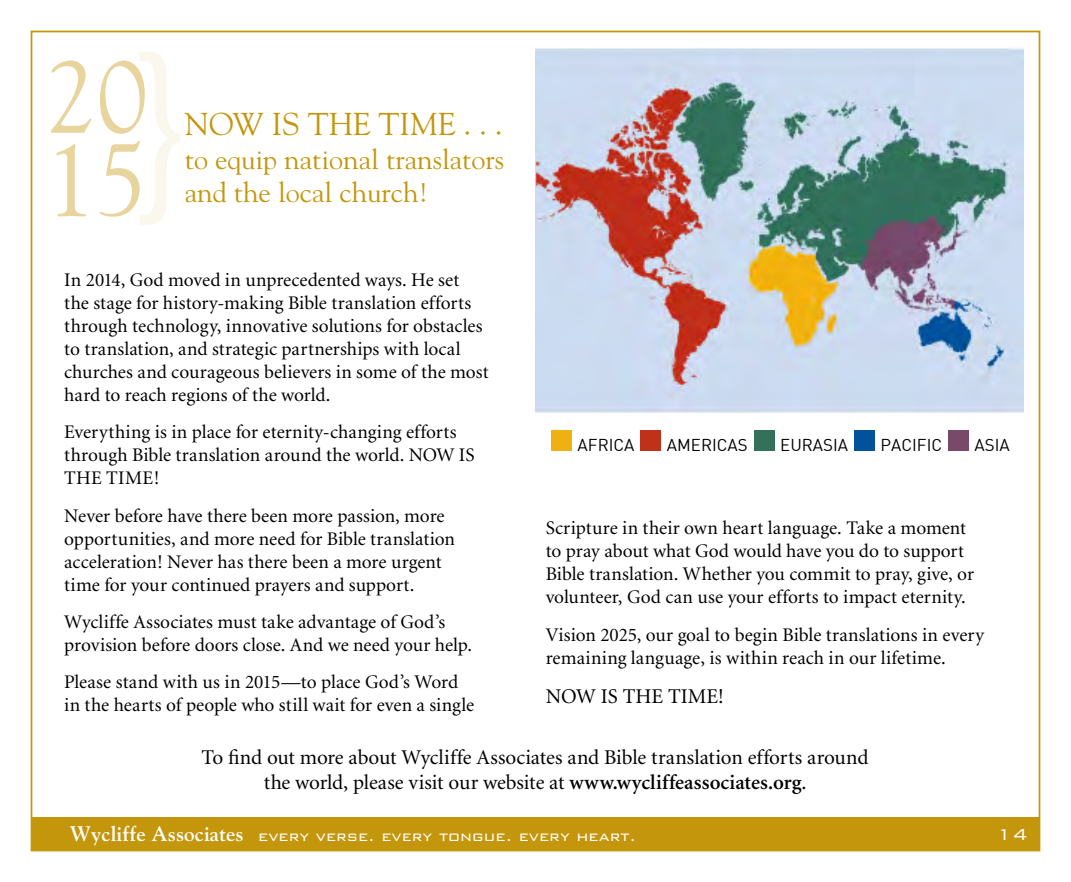
<style>
.page{position:relative;width:1071px;height:882px;background:#fff}
.page>*{position:absolute;margin:0;border:0;box-sizing:border-box;transform-origin:0 0}
.t1{font:102.55px/83.3px "Goudy";color:#e8d59e}
.t2{font:31.5px "Goudy";color:#c4960c}
.t3{font:28px/33.6px "Goudy";color:#c4960c}
.t4{font:21px/25.2px "Minion";letter-spacing:-.005em;color:#000;text-align:center}
.t5{font:300 21px "Bank Gothic BT";color:#fff}
.t6{font:19.25px/23.1px "Minion";color:#000}
.t7{font:300 17.5px "Bank Gothic BT";color:#fff}
.t8{font:16.8px "DIN";color:#000}
.s1{font-family:"Avenir LT Std";font-weight:300;font-size:194.78px;color:#faf7ec}
.s2{font-weight:600}
.s3{font-family:"Goudy";font-weight:700;font-size:21px}
</style>
<div class="page">
<img style="left:536px;top:48px;width:488px;height:365px">
<div style="left:551px;top:431px;width:21px;height:20px;background:#eeb111"></div>
<div style="left:640px;top:431px;width:21px;height:20px;background:#c0311a"></div>
<div style="left:754px;top:431px;width:20px;height:20px;background:#34715b"></div>
<div style="left:854px;top:431px;width:21px;height:20px;background:#00539b"></div>
<div style="left:948px;top:431px;width:21px;height:20px;background:#79496a"></div>
<div style="left:32px;top:817px;width:1008px;height:33px;background:#c4960c"></div>
<h1 class="t1" style="left:45px;top:52px;width:149px"><span class="s1">}</span>2 0<br>15</h1>
<h2 class="t2" style="left:185px;top:105px;width:320px">NOW IS THE TIME . . .</h2>
<h3 class="t3" style="left:185px;top:141px;width:321px">to equip national translators and the local church!</h3>
<p class="t6" style="left:64px;top:269px;width:426px">In 2014, God moved in unprecedented ways. He set the stage for history-making Bible translation efforts through technology, innovative solutions for obstacles to translation, and strategic partnerships with local churches and courageous believers in some of the most hard to reach regions of the world.</p>
<p class="t6" style="left:64px;top:421px;width:412px">Everything is in place for eternity-changing efforts through Bible translation around the world. NOW IS<br>THE TIME!</p>
<p class="t6" style="left:64px;top:505px;width:392px">Never before have there been more passion, more opportunities, and more need for Bible translation acceleration! Never has there been a more urgent time for your continued prayers and support.</p>
<p class="t6" style="left:64px;top:611px;width:409px">Wycliffe Associates must take advantage of God’s provision before doors close. And we need your help.</p>
<p class="t6" style="left:64px;top:671px;width:412px">Please stand with us in 2015—to place God’s Word in the hearts of people who still wait for even a single</p>
<p class="t8" style="left:578px;top:435px;width:58px">AFRICA</p>
<p class="t8" style="left:667px;top:435px;width:82px">AMERICAS</p>
<p class="t8" style="left:780px;top:435px;width:69px">EURASIA</p>
<p class="t8" style="left:881px;top:435px;width:63px">PACIFIC</p>
<p class="t8" style="left:975px;top:435px;width:37px">ASIA</p>
<p class="t6" style="left:546px;top:517px;width:430px">Scripture in their own heart language. Take a moment to pray about what God would have you do to support Bible translation. Whether you commit to pray, give, or volunteer, God can use your efforts to impact eternity.</p>
<p class="t6" style="left:546px;top:624px;width:440px">Vision 2025, our goal to begin Bible translations in every remaining language, is within reach in our lifetime.</p>
<p class="t4" style="left:546px;top:684px;width:180px">NOW IS THE TIME!</p>
<p class="t4" style="left:201px;top:746px;width:669px">To find out more about Wycliffe Associates and Bible translation efforts around the world, please visit our website at <span class="s2">www.wycliffeassociates.org</span>.</p>
<p class="t7" style="left:70px;top:827px;width:568px"><span class="s3">Wycliffe Associates</span> every verse. every tongue. every heart.</p>
<p class="t5" style="left:996px;top:824px;width:33px">14</p>
</div>
